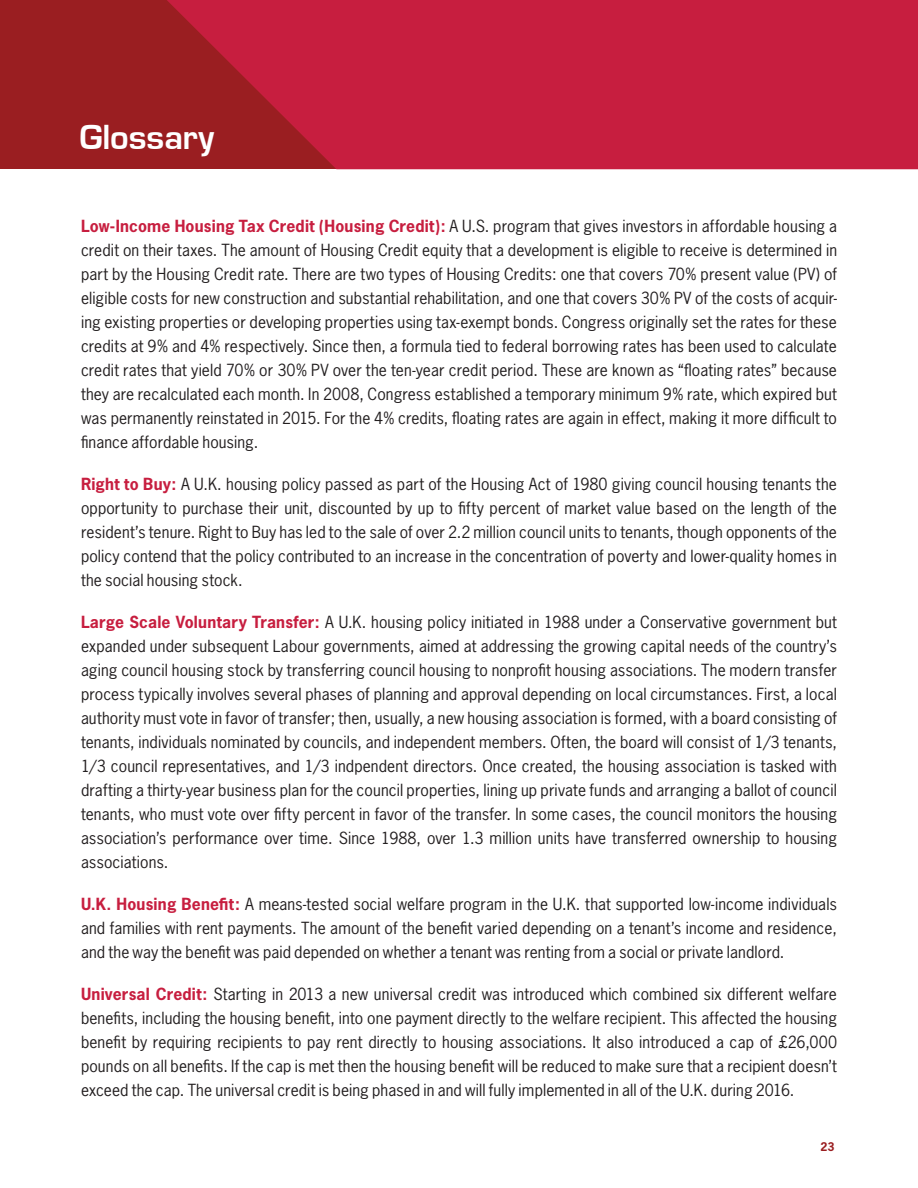
<style>
.page{position:relative;width:918px;height:1188px;background:#fff}
.page>*{position:absolute;margin:0;border:0;box-sizing:border-box;transform-origin:0 0}
.A_Head_Reverse{font:700 36px "Eurostile";letter-spacing:-.005em;color:#fff}
.body{font:15.75px/24px "News Gothic";letter-spacing:.01em;color:#231f20;text-align:justify}
.t1{font:700 11.25px "News Gothic";color:#9a1e21}
.s1{font-weight:700;color:#c71e3f}
</style>
<div class="page">
<div style="left:0;top:0;width:915px;height:168px;background:#9a1e21"></div>
<svg style="left:167px;top:0;width:751px;height:169px;background:#c11e3b"></svg>
<p class="A_Head_Reverse" style="left:79px;top:118px;width:136px">Glossary</p>
<p class="body" style="left:81px;top:214px;width:758px"><span class="s1">Low-Income Housing Tax Credit (Housing Credit):</span> A U.S. program that gives investors in affordable housing a credit on their taxes. The amount of Housing Credit equity that a development is eligible to receive is determined in part by the Housing Credit rate. There are two types of Housing Credits: one that covers 70% present value (PV) of eligible costs for new construction and substantial rehabilitation, and one that covers 30% PV of the costs of acquir&shy;ing existing properties or developing properties using tax-exempt bonds. Congress originally set the rates for these credits at 9% and 4% respectively. Since then, a formula tied to federal borrowing rates has been used to calculate credit rates that yield 70% or 30% PV over the ten-year credit period. These are known as “floating rates” because they are recalculated each month. In 2008, Congress established a temporary minimum 9% rate, which expired but was permanently reinstated in 2015. For the 4% credits, floating rates are again in effect, making it more difficult to finance affordable housing.</p>
<p class="body" style="left:81px;top:472px;width:758px"><span class="s1">Right to Buy:</span> A U.K. housing policy passed as part of the Housing Act of 1980 giving council housing tenants the opportunity to purchase their unit, discounted by up to fifty percent of market value based on the length of the resident’s tenure. Right to Buy has led to the sale of over 2.2 million council units to tenants, though opponents of the policy contend that the policy contributed to an increase in the concentration of poverty and lower-quality homes in the social housing stock.</p>
<p class="body" style="left:81px;top:610px;width:758px"><span class="s1">Large Scale Voluntary Transfer:</span> A U.K. housing policy initiated in 1988 under a Conservative government but expanded under subsequent Labour governments, aimed at addressing the growing capital needs of the country’s aging council housing stock by transferring council housing to nonprofit housing associations. The modern transfer process typically involves several phases of planning and approval depending on local circumstances. First, a local authority must vote in favor of transfer; then, usually, a new housing association is formed, with a board consisting of tenants, individuals nominated by councils, and independent members. Often, the board will consist of 1/3 tenants, 1/3 council representatives, and 1/3 indpendent directors. Once created, the housing association is tasked with drafting a thirty-year business plan for the council properties, lining up private funds and arranging a ballot of council tenants, who must vote over fifty percent in favor of the transfer. In some cases, the council monitors the housing association’s performance over time. Since 1988, over 1.3 million units have transferred ownership to housing associations.</p>
<p class="body" style="left:81px;top:892px;width:758px"><span class="s1">U.K. Housing Benefit:</span> A means-tested social welfare program in the U.K. that supported low-income individuals and families with rent payments. The amount of the benefit varied depending on a tenant’s income and residence, and the way the benefit was paid depended on whether a tenant was renting from a social or private landlord.</p>
<p class="body" style="left:81px;top:982px;width:758px"><span class="s1">Universal Credit:</span> Starting in 2013 a new universal credit was introduced which combined six different welfare benefits, including the housing benefit, into one payment directly to the welfare recipient. This affected the housing benefit by requiring recipients to pay rent directly to housing associations. It also introduced a cap of £26,000 pounds on all benefits. If the cap is met then the housing benefit will be reduced to make sure that a recipient doesn’t exceed the cap. The universal credit is being phased in and will fully implemented in all of the U.K. during 2016.</p>
<p class="t1" style="left:821px;top:1140px;width:15px">23</p>
</div>
